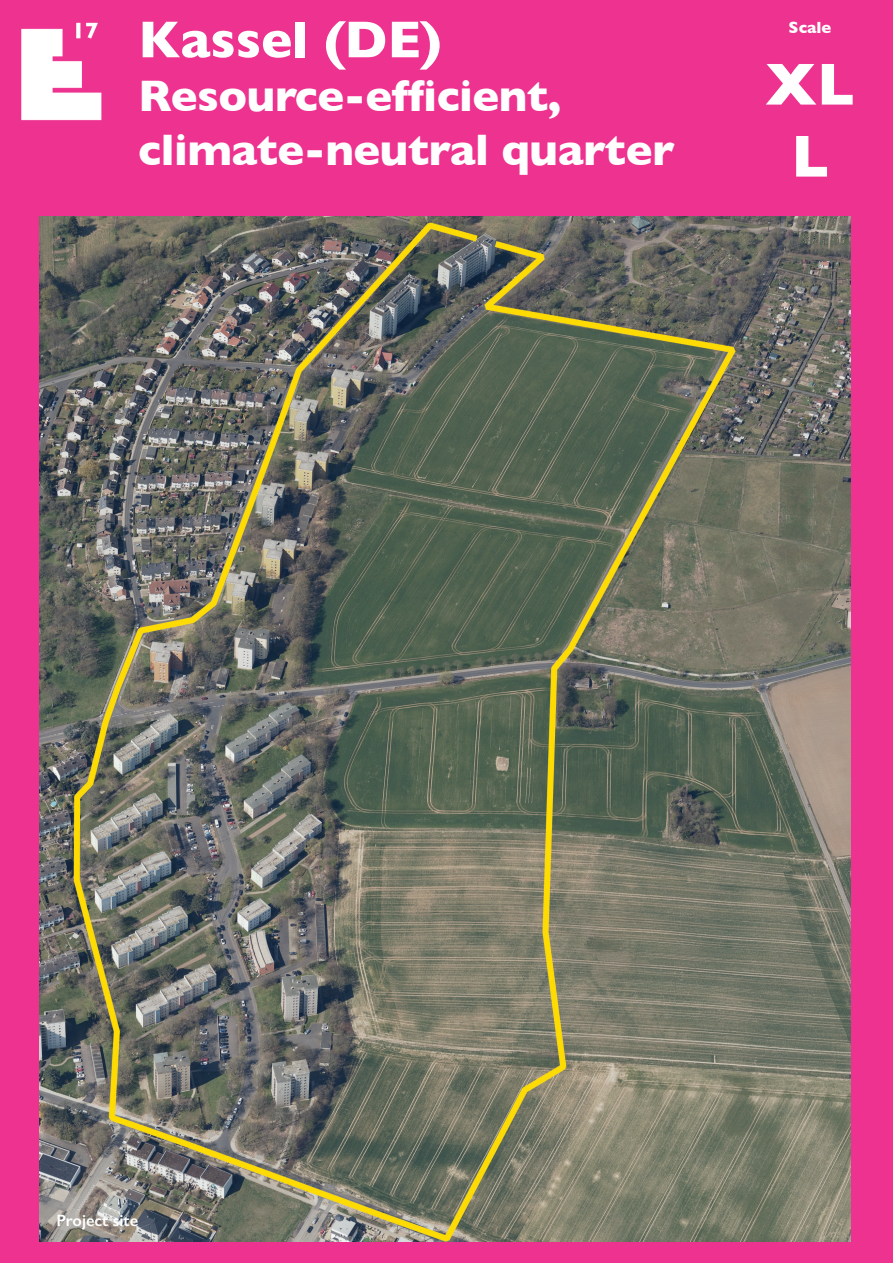
<style>
.page{position:relative;width:893px;height:1263px;background:#ed328f}
.page>*{position:absolute;margin:0;border:0;box-sizing:border-box;transform-origin:0 0}
.t1{font:700 60px/72px "Gill Sans";color:#fff;text-align:center}
.t2{font:700 52.5px "Gill Sans";color:#fff}
.t3{font:700 45px/54px "Gill Sans";letter-spacing:-.01em;color:#fff}
.t4{font:600 16.5px "Gill Sans";color:#fff}
.t5{font:700 16.5px "Gill Sans";color:#fff}
</style>
<div class="page">
<img style="left:21px;top:22px;width:81px;height:99px">
<img style="left:40px;top:217px;width:810px;height:1025px">
<p class="t2" style="left:138px;top:-2px;width:305px">Kassel (DE)</p>
<p class="t3" style="left:138px;top:68px;width:538px">Resource-efficient, climate-neutral quarter</p>
<p class="t5" style="left:789px;top:14px;width:44px">Scale</p>
<h1 class="t1" style="left:765px;top:47px;width:91px">XL<br>L</h1>
<p class="t4" style="left:56px;top:1210px;width:83px">Project site</p>
</div>
